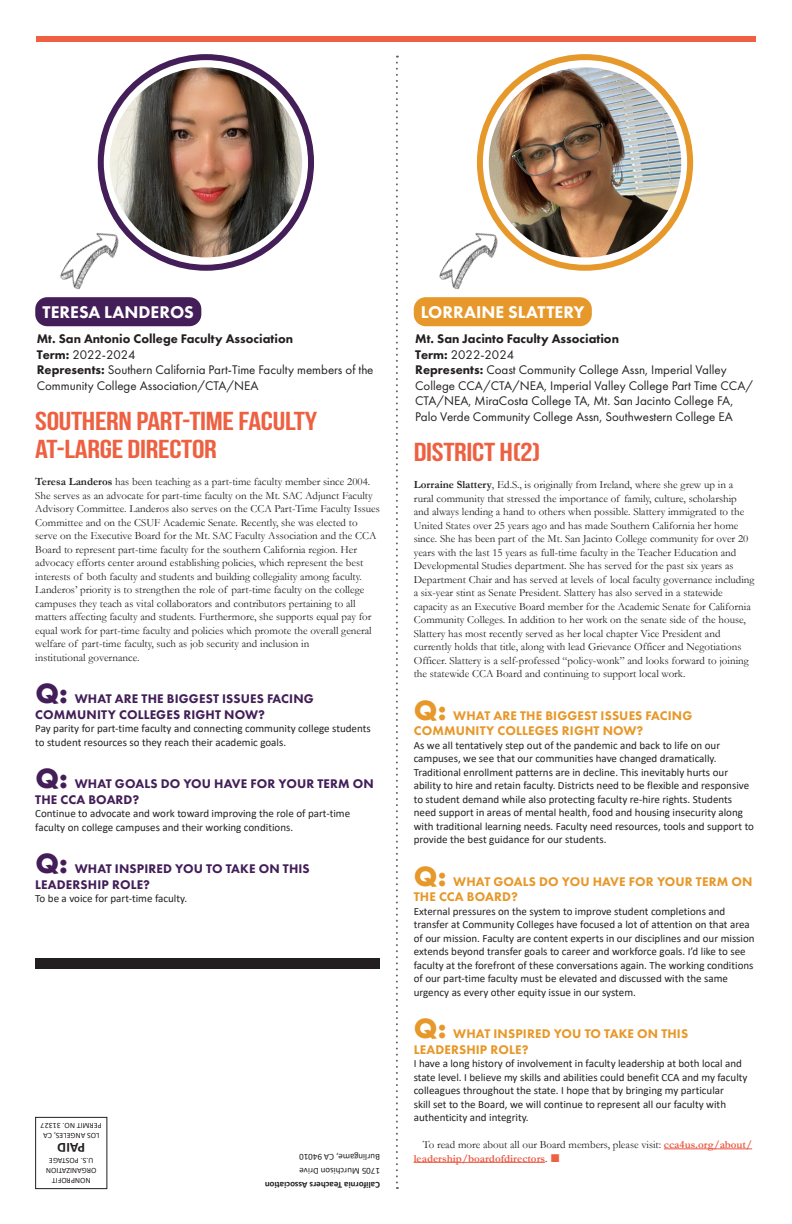
<style>
.page{position:relative;width:792px;height:1224px;background:#fff}
.page>*{position:absolute;margin:0;border:0;box-sizing:border-box;transform-origin:0 0}
.t1{font:700 29px "Futura PT";color:#e7982a}
.t2{font:700 29px "Futura PT";color:#431e58}
.t3{font:26px "Bebas Neue";letter-spacing:-.01em;color:#ed6041;scale:1.21 1}
.t4{font:800 17.6px "Futura PT";color:#fff}
.t5{font:700 14px "Calibri";color:#231f20}
.t6{font:13px/15.5px "Futura PT";color:#231f20}
.t7{font:800 13px/15.5px "Futura PT";letter-spacing:.01em;color:#e7982a}
.t8{font:800 13px/15.5px "Futura PT";letter-spacing:.01em;color:#431e58}
.t9{font:800 13px "Futura PT";color:#231f20}
.t10{font:11px/13.5px "Garamond";color:#231f20}
.t11{font:11px/13.5px "Calibri";color:#231f20}
.t12{font:9px "Calibri";color:#231f20}
.t13{font:700 9px "Calibri";color:#231f20}
.t14{font:8px "Calibri";color:#231f20}
.s1{font-weight:800}
.s2{font-weight:700}
.s3{font-weight:700;color:#ec5942}
.s4{font-family:"Segoe UI";font-weight:700;color:#ed6041}
</style>
<div class="page">
<div style="left:36px;top:36px;width:720px;height:5px;background:#ed6041"></div>
<img style="left:489px;top:67px;width:192px;height:190px">
<div style="left:477px;top:54px;width:216px;height:217px;border:6px solid #e7982a;border-radius:50%"></div>
<div style="left:414px;top:297px;width:178px;height:29px;background:#e7982a;border-radius:12px"></div>
<hr style="left:664px;top:1149px;width:88px;height:1px;background:#ec5942">
<hr style="left:414px;top:1162px;width:131px;height:1px;background:#ec5942">
<div style="left:35px;top:1117px;width:72px;height:72px;border:1px solid #231f20"></div>
<div style="left:35px;top:958px;width:345px;height:11px;background:#231f20"></div>
<img style="left:110px;top:67px;width:192px;height:190px">
<div style="left:98px;top:54px;width:216px;height:217px;border:6px solid #431e58;border-radius:50%"></div>
<div style="left:35px;top:297px;width:166px;height:29px;background:#431e58;border-radius:12px"></div>
<svg style="left:396px;top:56px;width:2px;height:1133px"></svg>
<img style="left:47px;top:214px;width:95px;height:84px">
<img style="left:426px;top:214px;width:95px;height:84px">
<h3 class="t4" style="left:43px;top:302px;width:153px">TERESA LANDEROS</h3>
<p class="t9" style="left:37px;top:331px;width:258px">Mt. San Antonio College Faculty Association</p>
<p class="t6" style="left:37px;top:346px;width:100px"><span class="s1">Term:</span> 2022-2024</p>
<p class="t6" style="left:37px;top:362px;width:338px"><span class="s1">Represents:</span> Southern California Part-Time Faculty members of the<br>Community College Association/CTA/NEA</p>
<p class="t3" style="left:35px;top:407px;width:234px">SOUTHERN PART-TIME FACULTY</p>
<p class="t3" style="left:35px;top:435px;width:152px">AT-LARGE DIRECTOR</p>
<p class="t10" style="left:35px;top:475px;width:346px"><span class="s2">Teresa Landeros</span> has been teaching as a part-time faculty member since 2004.<br>She serves as an advocate for part-time faculty on the Mt. SAC Adjunct Faculty Advisory Committee. Landeros also serves on the CCA Part-Time Faculty Issues Committee and on the CSUF Academic Senate. Recently, she was elected to serve on the Executive Board for the Mt. SAC Faculty Association and the CCA Board to represent part-time faculty for the southern California region. Her advocacy efforts center around establishing policies, which represent the best interests of both faculty and students and building collegiality among faculty.<br>Landeros’ priority is to strengthen the role of part-time faculty on the college campuses they teach as vital collaborators and contributors pertaining to all matters affecting faculty and students. Furthermore, she supports equal pay for equal work for part-time faculty and policies which promote the overall general welfare of part-time faculty, such as job security and inclusion in<br>institutional governance.</p>
<p class="t2" style="left:35px;top:675px;width:34px">Q:</p>
<p class="t8" style="left:35px;top:691px;width:280px;text-indent:39px">WHAT ARE THE BIGGEST ISSUES FACING<br>COMMUNITY COLLEGES RIGHT NOW?</p>
<p class="t11" style="left:35px;top:721px;width:337px">Pay parity for part-time faculty and connecting community college students to student resources so they reach their academic goals.</p>
<p class="t2" style="left:35px;top:760px;width:34px">Q:</p>
<p class="t8" style="left:35px;top:776px;width:340px;text-indent:39px">WHAT GOALS DO YOU HAVE FOR YOUR TERM ON<br>THE CCA BOARD?</p>
<p class="t11" style="left:35px;top:806px;width:316px">Continue to advocate and work toward improving the role of part-time faculty on college campuses and their working conditions.</p>
<p class="t2" style="left:35px;top:845px;width:34px">Q:</p>
<p class="t8" style="left:35px;top:861px;width:276px;text-indent:39px">WHAT INSPIRED YOU TO TAKE ON THIS<br>LEADERSHIP ROLE?</p>
<p class="t11" style="left:35px;top:891px;width:153px">To be a voice for part-time faculty.</p>
<p class="t14" style="left:102px;top:1131px;width:63px;rotate:-180deg">PERMIT NO. 31327</p>
<p class="t14" style="left:99px;top:1141px;width:58px;rotate:-180deg">LOS ANGELES, CA</p>
<p class="t5" style="left:85px;top:1157px;width:29px;rotate:-180deg">PAID</p>
<p class="t14" style="left:93px;top:1166px;width:46px;rotate:-180deg">U.S. POSTAGE</p>
<p class="t14" style="left:97px;top:1176px;width:52px;rotate:-180deg">ORGANIZATION</p>
<p class="t14" style="left:91px;top:1186px;width:40px;rotate:-180deg">NONPROFIT</p>
<p class="t12" style="left:380px;top:1163px;width:82px;rotate:-180deg">Burlingame, CA 94010</p>
<p class="t12" style="left:380px;top:1177px;width:82px;rotate:-180deg">1705 Murchison Drive</p>
<p class="t13" style="left:380px;top:1192px;width:117px;rotate:-180deg">California Teachers Association</p>
<h3 class="t4" style="left:421px;top:302px;width:165px">LORRAINE SLATTERY</h3>
<p class="t9" style="left:415px;top:331px;width:205px">Mt. San Jacinto Faculty Association</p>
<p class="t6" style="left:415px;top:346px;width:100px"><span class="s1">Term:</span> 2022-2024</p>
<p class="t6" style="left:415px;top:362px;width:339px"><span class="s1">Represents:</span> Coast Community College Assn, Imperial Valley College CCA/CTA/NEA, Imperial Valley College Part Time CCA/ CTA/NEA, MiraCosta College TA, Mt. San Jacinto College FA, Palo Verde Community College Assn, Southwestern College EA</p>
<p class="t3" style="left:414px;top:438px;width:106px">DISTRICT H(2)</p>
<p class="t10" style="left:414px;top:478px;width:342px"><span class="s2">Lorraine Slattery</span>, Ed.S., is originally from Ireland, where she grew up in a rural community that stressed the importance of family, culture, scholarship and always lending a hand to others when possible. Slattery immigrated to the United States over 25 years ago and has made Southern California her home since. She has been part of the Mt. San Jacinto College community for over 20 years with the last 15 years as full-time faculty in the Teacher Education and Developmental Studies department. She has served for the past six years as Department Chair and has served at levels of local faculty governance including a six-year stint as Senate President. Slattery has also served in a statewide capacity as an Executive Board member for the Academic Senate for California Community Colleges. In addition to her work on the senate side of the house, Slattery has most recently served as her local chapter Vice President and currently holds that title, along with lead Grievance Officer and Negotiations Officer. Slattery is a self-professed “policy-wonk” and looks forward to joining the statewide CCA Board and continuing to support local work.</p>
<p class="t1" style="left:414px;top:691px;width:34px">Q:</p>
<p class="t7" style="left:414px;top:707px;width:280px;text-indent:39px">WHAT ARE THE BIGGEST ISSUES FACING<br>COMMUNITY COLLEGES RIGHT NOW?</p>
<p class="t11" style="left:414px;top:738px;width:342px">As we all tentatively step out of the pandemic and back to life on our campuses, we see that our communities have changed dramatically.<br>Traditional enrollment patterns are in decline. This inevitably hurts our ability to hire and retain faculty. Districts need to be flexible and responsive to student demand while also protecting faculty re-hire rights. Students need support in areas of mental health, food and housing insecurity along with traditional learning needs. Faculty need resources, tools and support to provide the best guidance for our students.</p>
<p class="t1" style="left:414px;top:857px;width:34px">Q:</p>
<p class="t7" style="left:414px;top:873px;width:340px;text-indent:39px">WHAT GOALS DO YOU HAVE FOR YOUR TERM ON<br>THE CCA BOARD?</p>
<p class="t11" style="left:414px;top:904px;width:342px">External pressures on the system to improve student completions and transfer at Community Colleges have focused a lot of attention on that area of our mission. Faculty are content experts in our disciplines and our mission extends beyond transfer goals to career and workforce goals. I’d like to see faculty at the forefront of these conversations again. The working conditions of our part-time faculty must be elevated and discussed with the same urgency as every other equity issue in our system.</p>
<p class="t1" style="left:414px;top:1010px;width:34px">Q:</p>
<p class="t7" style="left:414px;top:1026px;width:276px;text-indent:39px">WHAT INSPIRED YOU TO TAKE ON THIS<br>LEADERSHIP ROLE?</p>
<p class="t11" style="left:414px;top:1056px;width:335px">I have a long history of involvement in faculty leadership at both local and state level. I believe my skills and abilities could benefit CCA and my faculty colleagues throughout the state. I hope that by bringing my particular<br>skill set to the Board, we will continue to represent all our faculty with authenticity and integrity.</p>
<p class="t10" style="left:414px;top:1138px;width:340px;text-indent:9px">To read more about all our Board members, please visit: <span class="s3">cca4us.org/about/ leadership/boardofdirectors</span>. <span class="s4">■</span></p>
</div>
